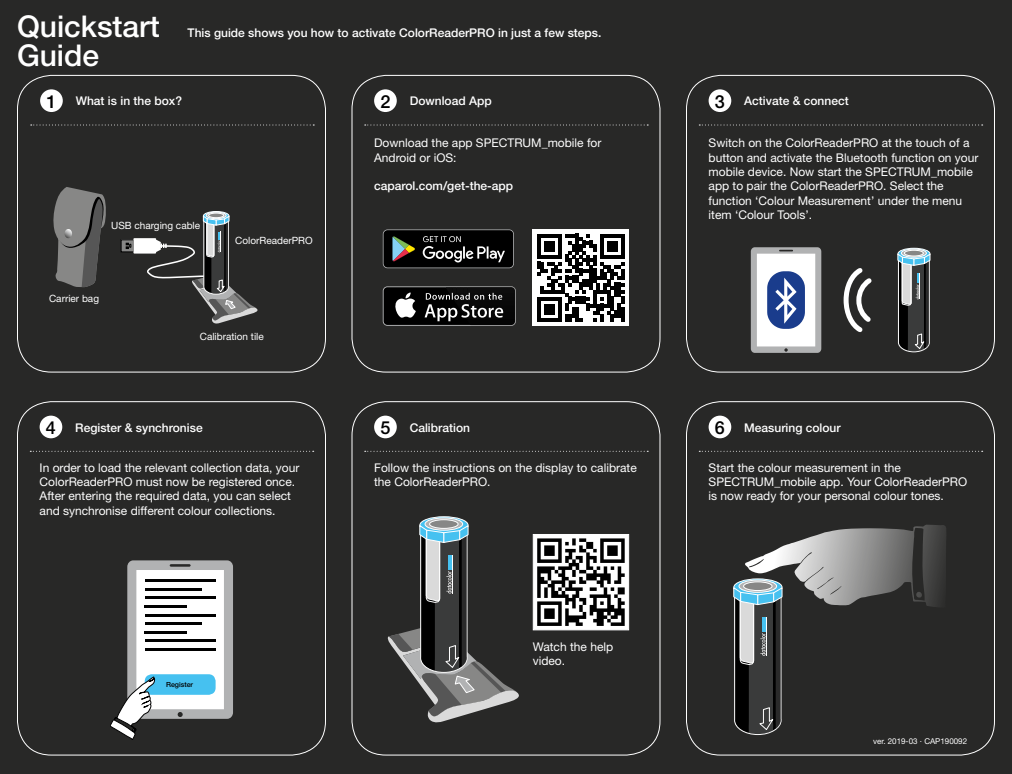
<style>
.page{position:relative;width:1012px;height:774px;background:#282827}
.page>*{position:absolute;margin:0;border:0;box-sizing:border-box;transform-origin:0 0}
.t1{font:500 30px "Helvetica Neue LT";color:#fff}
.t2{font:12px/14.4px "Helvetica Neue LT";color:#fff}
.t3{font:500 12px "Helvetica Neue LT";color:#fff}
.t4{font:10px "Helvetica Neue LT";color:#fff}
.t5{font:8px "Helvetica Neue LT";color:#fff}
.t6{font:500 7px "Helvetica Neue LT";color:#000}
.s1{font-size:18px;color:#000}
</style>
<div class="page">
<div style="left:17px;top:401px;width:309px;height:354px;border:1px solid #fff;border-radius:34px"></div>
<svg style="left:30px;top:451px;width:284px;height:1px"></svg>
<div style="left:40px;top:416px;width:22px;height:22px;background:#fff;border-radius:50%"></div>
<div style="left:351px;top:75px;width:309px;height:298px;border:1px solid #fff;border-radius:34px"></div>
<svg style="left:365px;top:124px;width:283px;height:1px"></svg>
<div style="left:374px;top:89px;width:23px;height:23px;background:#fff;border-radius:50%"></div>
<svg style="left:383px;top:286px;width:133px;height:40px"></svg>
<div style="left:384px;top:287px;width:131px;height:38px;background:#000;border-radius:4px"></div>
<svg style="left:395px;top:292px;width:21px;height:26px"></svg>
<img style="left:470px;top:322px;width:46px;height:4px">
<img style="left:512px;top:286px;width:4px;height:36px">
<img style="left:445px;top:286px;width:67px;height:1px">
<img style="left:467px;top:287px;width:48px;height:38px">
<svg style="left:425px;top:287px;width:78px;height:34px"></svg>
<div style="left:533px;top:229px;width:96px;height:97px;background:#fff"></div>
<div style="left:17px;top:75px;width:309px;height:298px;border:1px solid #fff;border-radius:34px"></div>
<svg style="left:31px;top:124px;width:283px;height:1px"></svg>
<div style="left:40px;top:89px;width:23px;height:23px;background:#fff;border-radius:50%"></div>
<svg style="left:53px;top:187px;width:53px;height:100px"></svg>
<svg style="left:203px;top:211px;width:26px;height:9px"></svg>
<div style="left:203px;top:211px;width:26px;height:10px;border:1px solid #fff;border-radius:50%"></div>
<div style="left:206px;top:212px;width:20px;height:7px;background:#e0e1e1;border-radius:50%"></div>
<div style="left:206px;top:212px;width:20px;height:7px;border:1px solid #fff;border-radius:50%"></div>
<div style="left:209px;top:213px;width:15px;height:5px;background:#878786;border-radius:50%"></div>
<div style="left:208px;top:213px;width:16px;height:5px;border:1px solid #fff;border-radius:50%"></div>
<svg style="left:121px;top:216px;width:137px;height:108px"></svg>
<div style="left:686px;top:75px;width:309px;height:298px;border:1px solid #fff;border-radius:34px"></div>
<svg style="left:699px;top:124px;width:284px;height:1px"></svg>
<div style="left:709px;top:89px;width:22px;height:23px;background:#fff;border-radius:50%"></div>
<svg style="left:751px;top:247px;width:70px;height:106px;background:#b7bfd0"></svg>
<svg style="left:898px;top:248px;width:32px;height:11px"></svg>
<div style="left:898px;top:248px;width:32px;height:12px;border:1px solid #fff;border-radius:50%"></div>
<div style="left:901px;top:249px;width:26px;height:8px;border:1px solid #fff;border-radius:50%"></div>
<div style="left:904px;top:250px;width:19px;height:6px;background:#878786;border-radius:50%"></div>
<div style="left:904px;top:250px;width:20px;height:6px;border:1px solid #fff;border-radius:50%"></div>
<svg style="left:897px;top:254px;width:33px;height:98px;background:#5c6366"></svg>
<svg style="left:843px;top:268px;width:29px;height:65px"></svg>
<div style="left:351px;top:401px;width:309px;height:354px;border:1px solid #fff;border-radius:34px"></div>
<svg style="left:365px;top:451px;width:283px;height:1px"></svg>
<div style="left:374px;top:416px;width:23px;height:22px;background:#fff;border-radius:50%"></div>
<div style="left:533px;top:534px;width:96px;height:96px;background:#fff;border:1px solid #fff"></div>
<svg style="left:537px;top:538px;width:88px;height:88px"></svg>
<svg style="left:420px;top:517px;width:48px;height:17px"></svg>
<div style="left:420px;top:516px;width:48px;height:18px;border:1px solid #fff;border-radius:50%"></div>
<svg style="left:425px;top:518px;width:38px;height:12px"></svg>
<div style="left:425px;top:518px;width:38px;height:12px;border:1px solid #fff;border-radius:50%"></div>
<div style="left:430px;top:520px;width:28px;height:8px;background:#878786;border-radius:50%"></div>
<div style="left:429px;top:519px;width:29px;height:10px;border:1px solid #fff;border-radius:50%"></div>
<svg style="left:387px;top:525px;width:132px;height:198px"></svg>
<div style="left:686px;top:401px;width:309px;height:354px;border:1px solid #fff;border-radius:34px"></div>
<svg style="left:699px;top:451px;width:284px;height:1px"></svg>
<div style="left:709px;top:416px;width:22px;height:22px;background:#fff;border-radius:50%"></div>
<svg style="left:733px;top:525px;width:213px;height:210px"></svg>
<svg style="left:110px;top:560px;width:123px;height:180px"></svg>
<svg style="left:383px;top:229px;width:131px;height:39px;background:#282927"></svg>
<svg style="left:537px;top:234px;width:88px;height:87px"></svg>
<hr style="left:621px;top:307px;width:4px;height:14px;background:#000">
<h1 class="t1" style="left:17px;top:8px;width:144px">Quickstart</h1>
<h1 class="t1" style="left:17px;top:37px;width:84px">Guide</h1>
<p class="t3" style="left:188px;top:25px;width:415px">This guide shows you how to activate ColorReaderPRO in just a few steps.</p>
<p class="t3" style="left:46px;top:94px;width:137px"><span class="s1">1</span> What is in the box?</p>
<p class="t4" style="left:111px;top:220px;width:90px">USB charging cable</p>
<p class="t4" style="left:235px;top:234px;width:79px">ColorReaderPRO</p>
<p class="t4" style="left:49px;top:292px;width:51px">Carrier bag</p>
<p class="t4" style="left:200px;top:330px;width:66px">Calibration tile</p>
<p class="t3" style="left:46px;top:420px;width:158px"><span class="s1">4</span> Register &amp; synchronise</p>
<p class="t2" style="left:40px;top:460px;width:261px">In order to load the relevant collection data, your ColorReaderPRO must now be registered once.<br>After entering the required data, you can select and synchronise different colour collections.</p>
<p class="t6" style="left:166px;top:681px;width:28px">Register</p>
<p class="t3" style="left:380px;top:94px;width:113px"><span class="s1">2</span> Download App</p>
<p class="t2" style="left:374px;top:136px;width:229px">Download the app SPECTRUM_mobile for<br>Android or iOS:</p>
<p class="t3" style="left:374px;top:179px;width:141px">caparol.com/get-the-app</p>
<p class="t3" style="left:380px;top:420px;width:91px"><span class="s1">5</span> Calibration</p>
<p class="t2" style="left:374px;top:460px;width:264px">Follow the instructions on the display to calibrate the ColorReaderPRO.</p>
<p class="t2" style="left:533px;top:639px;width:82px">Watch the help video.</p>
<p class="t3" style="left:715px;top:94px;width:135px"><span class="s1">3</span> Activate &amp; connect</p>
<p class="t2" style="left:709px;top:136px;width:271px">Switch on the ColorReaderPRO at the touch of a button and activate the Bluetooth function on your mobile device. Now start the SPECTRUM_mobile app to pair the ColorReaderPRO. Select the function ‘Colour Measurement’ under the menu item ‘Colour Tools’.</p>
<p class="t3" style="left:715px;top:420px;width:127px"><span class="s1">6</span> Measuring colour</p>
<p class="t2" style="left:709px;top:460px;width:260px">Start the colour measurement in the<br>SPECTRUM_mobile app. Your ColorReaderPRO is now ready for your personal colour tones.</p>
<p class="t5" style="left:873px;top:737px;width:95px">ver. 2019-03 · CAP190092</p>
</div>
